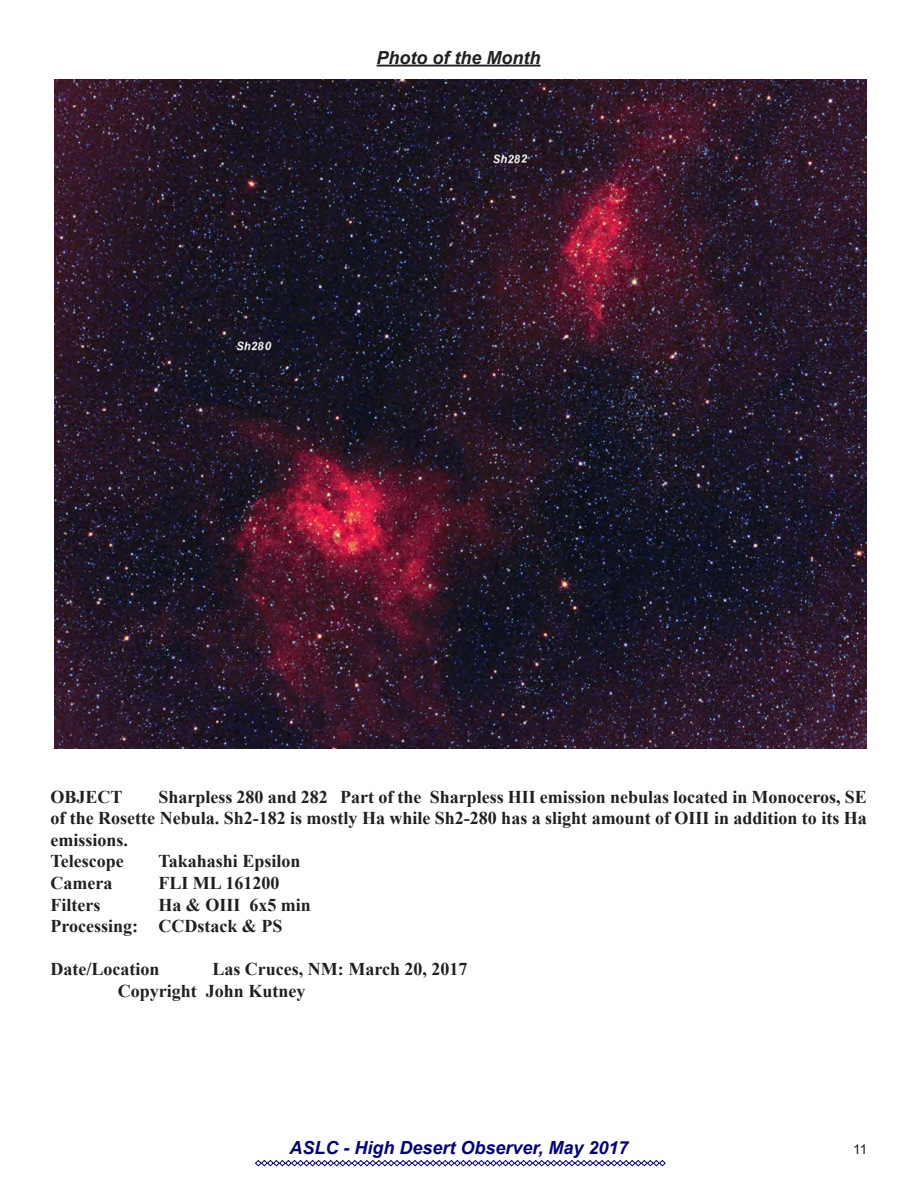
<style>
.page{position:relative;width:918px;height:1188px;background:#fff}
.page>*{position:absolute;margin:0;border:0;box-sizing:border-box;transform-origin:0 0}
.t1{font:700 18px/21.6px "Times New Roman";color:#231f20;text-align:justify}
.t2{font:italic 700 18px "Arial";color:#000080}
.t3{font:italic 700 18px "Arial";color:#231f20}
.t4{font:13.5px "Arial";color:#231f20}
</style>
<div class="page">
<svg style="left:255px;top:1160px;width:411px;height:7px"></svg>
<img style="left:54px;top:80px;width:813px;height:668px">
<hr style="left:377px;top:65px;width:164px;height:2px;background:#231f20">
<p class="t3" style="left:377px;top:45px;width:165px">Photo of the Month</p>
<p class="t1" style="left:50px;top:785px;width:818px;text-indent:108px">Sharpless 280 and 282 Part of the Sharpless HII emission nebulas located in Monoceros, SE of the Rosette Nebula. Sh2-182 is mostly Ha while Sh2-280 has a slight amount of OIII in addition to its Ha emissions.</p>
<p class="t1" style="left:50px;top:850px;width:75px">Telescope</p>
<p class="t1" style="left:158px;top:850px;width:143px">Takahashi Epsilon</p>
<p class="t1" style="left:50px;top:872px;width:63px">Camera</p>
<p class="t1" style="left:158px;top:872px;width:123px">FLI ML 161200</p>
<p class="t1" style="left:50px;top:893px;width:51px">Filters</p>
<p class="t1" style="left:158px;top:893px;width:154px">Ha &amp; OIII 6x5 min</p>
<p class="t1" style="left:50px;top:915px;width:233px">Processing: CCDstack &amp; PS</p>
<p class="t1" style="left:50px;top:958px;width:110px">Date/Location</p>
<p class="t1" style="left:212px;top:958px;width:257px">Las Cruces, NM: March 20, 2017</p>
<p class="t1" style="left:118px;top:980px;width:189px">Copyright John Kutney</p>
<p class="t1" style="left:50px;top:785px;width:74px">OBJECT</p>
<p class="t2" style="left:289px;top:1136px;width:341px">ASLC - High Desert Observer, May 2017</p>
<p class="t4" style="left:853px;top:1141px;width:16px">11</p>
</div>
